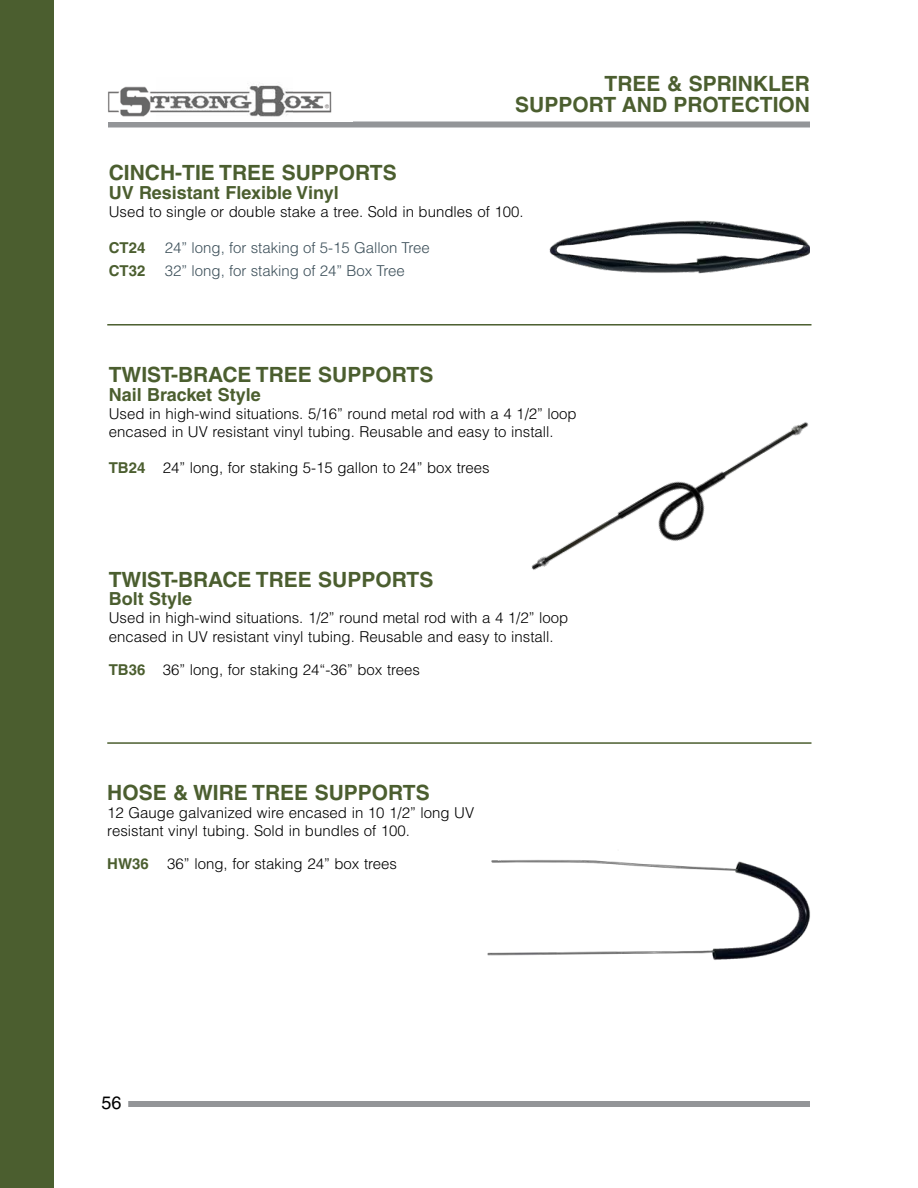
<style>
.page{position:relative;width:918px;height:1188px;background:#fff}
.page>*{position:absolute;margin:0;border:0;box-sizing:border-box;transform-origin:0 0}
.t1{font:700 21px/21px "Helvetica LT Std";color:#4b5e2f;text-align:right}
.t2{font:700 18px "Helvetica LT Std";color:#4b5e2f}
.t3{font:18px "Helvetica LT Std";color:#000}
.t4{font:300 15px/18px "Helvetica LT Std";color:#000}
.t5{font:300 15px "Helvetica LT Std";color:#3d505a}
.t6{font:700 15px "Helvetica LT Std";color:#4b5e2f}
.s1{font-weight:700;color:#4b5e2f}
</style>
<div class="page">
<div style="left:128px;top:1101px;width:682px;height:6px;background:#939598"></div>
<div style="left:108px;top:122px;width:702px;height:6px;background:#939598"></div>
<img style="left:108px;top:85px;width:224px;height:32px">
<div style="left:0;top:0;width:54px;height:1188px;background:#4b5e2f"></div>
<hr style="left:107px;top:324px;width:705px;height:2px;background:#4b5e2f">
<hr style="left:107px;top:742px;width:705px;height:2px;background:#4b5e2f">
<img style="left:549px;top:220px;width:261px;height:54px">
<img style="left:487px;top:860px;width:323px;height:100px">
<img style="left:531px;top:422px;width:278px;height:148px">
<h1 class="t1" style="left:515px;top:73px;width:296px">TREE &amp; SPRINKLER<br>SUPPORT AND PROTECTION</h1>
<h1 class="t1" style="left:109px;top:162px;width:290px">CINCH-TIE TREE SUPPORTS</h1>
<p class="t2" style="left:109px;top:182px;width:231px">UV Resistant Flexible Vinyl</p>
<p class="t4" style="left:109px;top:202px;width:416px">Used to single or double stake a tree. Sold in bundles of 100.</p>
<p class="t6" style="left:109px;top:239px;width:38px">CT24</p>
<p class="t5" style="left:165px;top:238px;width:267px">24” long, for staking of 5-15 Gallon Tree</p>
<p class="t6" style="left:109px;top:261px;width:38px">CT32</p>
<p class="t5" style="left:165px;top:261px;width:242px">32” long, for staking of 24” Box Tree</p>
<h1 class="t1" style="left:109px;top:364px;width:326px">TWIST-BRACE TREE SUPPORTS</h1>
<p class="t2" style="left:109px;top:384px;width:153px">Nail Bracket Style</p>
<p class="t4" style="left:109px;top:405px;width:469px">Used in high-wind situations. 5/16” round metal rod with a 4 1/2” loop encased in UV resistant vinyl tubing. Reusable and easy to install.</p>
<p class="t4" style="left:109px;top:459px;width:382px"><span class="s1">TB24</span> 24” long, for staking 5-15 gallon to 24” box trees</p>
<h1 class="t1" style="left:109px;top:569px;width:326px">TWIST-BRACE TREE SUPPORTS</h1>
<p class="t2" style="left:109px;top:588px;width:85px">Bolt Style</p>
<p class="t4" style="left:109px;top:609px;width:461px;line-height:18.8px">Used in high-wind situations. 1/2” round metal rod with a 4 1/2” loop encased in UV resistant vinyl tubing. Reusable and easy to install.</p>
<p class="t4" style="left:109px;top:661px;width:313px"><span class="s1">TB36</span> 36” long, for staking 24“-36” box trees</p>
<h1 class="t1" style="left:107px;top:782px;width:324px">HOSE &amp; WIRE TREE SUPPORTS</h1>
<p class="t4" style="left:107px;top:803px;width:368px">12 Gauge galvanized wire encased in 10 1/2” long UV resistant vinyl tubing. Sold in bundles of 100.</p>
<p class="t4" style="left:107px;top:854px;width:291px"><span class="s1">HW36</span> 36” long, for staking 24” box trees</p>
<p class="t3" style="left:102px;top:1092px;width:22px">56</p>
</div>
